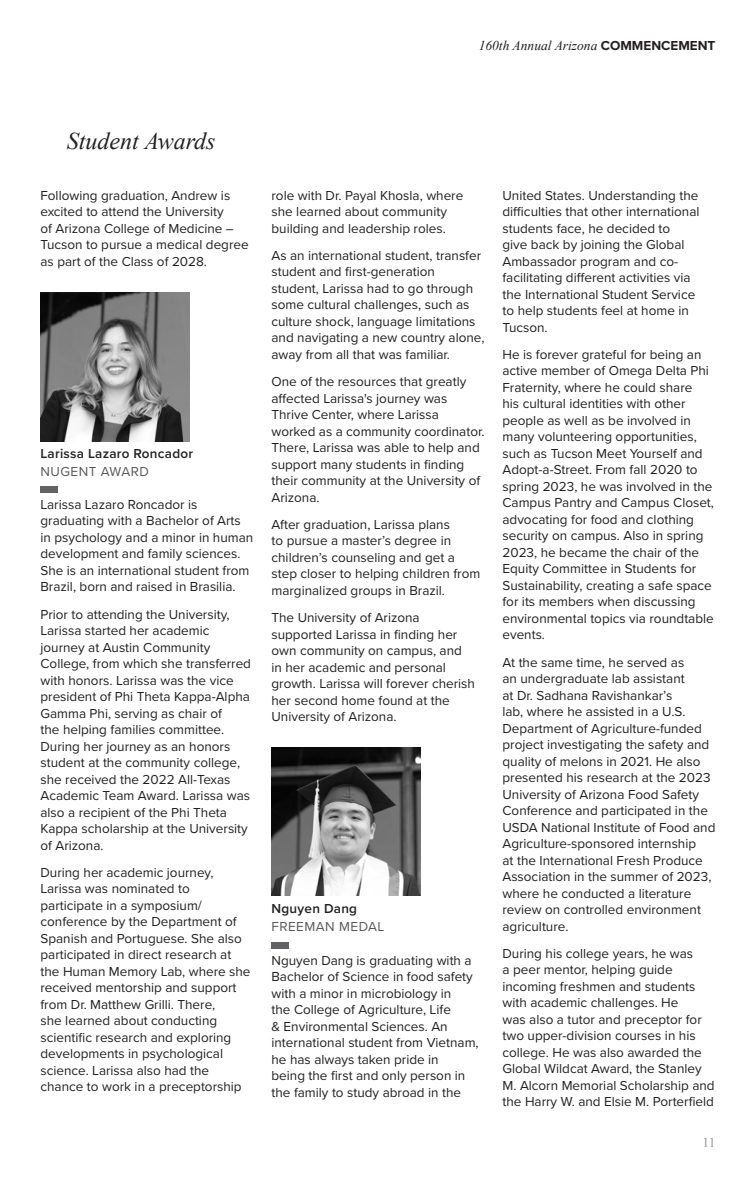
<style>
.page{position:relative;width:756px;height:1188px;background:#fff}
.page>*{position:absolute;margin:0;border:0;box-sizing:border-box;transform-origin:0 0}
.Section_Head{font:italic 24px "Times New Roman";color:#231f20}
.body_milo8_10{font:13.5px/16.5px "Proxima Nova";color:#231f20}
.Honorary_Title_1{font:13.5px/16.5px "Proxima Nova";color:#231f20}
.body_milo8_10-2{font:600 13.5px "Proxima Nova";letter-spacing:.02em;color:#231f20}
.t1{font:italic 13.5px "Times New Roman";color:#231f20}
.Honorary_Title_1-2{font:13.5px "Proxima Nova";letter-spacing:.035em;color:#57585a}
.t2{font:13.5px "Times New Roman";color:#939598}
.s1{font-family:"Proxima Nova";font-weight:700;font-style:normal}
</style>
<div class="page">
<div style="left:40px;top:486px;width:18px;height:6px;background:#636366"></div>
<div style="left:272px;top:942px;width:17px;height:6px;background:#636366"></div>
<img style="left:41px;top:293px;width:148px;height:148px">
<img style="left:271px;top:747px;width:149px;height:149px">
<p class="t1" style="left:479px;top:37px;width:238px">160th Annual Arizona <span class="s1">COMMENCEMENT</span></p>
<p class="Section_Head" style="left:67px;top:124px;width:150px">Student Awards</p>
<p class="body_milo8_10" style="left:40px;top:186px;width:210px">Following graduation, Andrew is excited to attend the University<br>of Arizona College of Medicine –<br>Tucson to pursue a medical degree as part of the Class of 2028.</p>
<p class="body_milo8_10-2" style="left:40px;top:443px;width:154px">Larissa Lazaro Roncador</p>
<p class="Honorary_Title_1-2" style="left:40px;top:461px;width:110px">NUGENT AWARD</p>
<p class="Honorary_Title_1" style="left:40px;top:496px;width:214px">Larissa Lazaro Roncador is graduating with a Bachelor of Arts in psychology and a minor in human development and family sciences.<br>She is an international student from Brazil, born and raised in Brasilia.</p>
<p class="body_milo8_10" style="left:40px;top:605px;width:212px">Prior to attending the University,<br>Larissa started her academic journey at Austin Community<br>College, from which she transferred with honors. Larissa was the vice president of Phi Theta Kappa-Alpha<br>Gamma Phi, serving as chair of<br>the helping families committee.<br>During her journey as an honors student at the community college, she received the 2022 All-Texas<br>Academic Team Award. Larissa was also a recipient of the Phi Theta<br>Kappa scholarship at the University of Arizona.</p>
<p class="body_milo8_10" style="left:40px;top:864px;width:212px">During her academic journey,<br>Larissa was nominated to participate in a symposium/ conference by the Department of<br>Spanish and Portuguese. She also participated in direct research at the Human Memory Lab, where she received mentorship and support from Dr. Matthew Grilli. There,<br>she learned about conducting scientific research and exploring developments in psychological science. Larissa also had the chance to work in a preceptorship</p>
<p class="body_milo8_10" style="left:271px;top:186px;width:193px">role with Dr. Payal Khosla, where she learned about community building and leadership roles.</p>
<p class="body_milo8_10" style="left:271px;top:247px;width:215px">As an international student, transfer student and first-generation student, Larissa had to go through some cultural challenges, such as culture shock, language limitations and navigating a new country alone, away from all that was familiar.</p>
<p class="body_milo8_10" style="left:271px;top:373px;width:215px">One of the resources that greatly affected Larissa's journey was<br>Thrive Center, where Larissa worked as a community coordinator.<br>There, Larissa was able to help and support many students in finding their community at the University of<br>Arizona.</p>
<p class="body_milo8_10" style="left:271px;top:516px;width:210px">After graduation, Larissa plans<br>to pursue a master’s degree in children’s counseling and get a step closer to helping children from marginalized groups in Brazil.</p>
<p class="body_milo8_10" style="left:271px;top:609px;width:205px">The University of Arizona supported Larissa in finding her own community on campus, and in her academic and personal growth. Larissa will forever cherish her second home found at the<br>University of Arizona.</p>
<p class="body_milo8_10-2" style="left:271px;top:899px;width:87px">Nguyen Dang</p>
<p class="Honorary_Title_1-2" style="left:271px;top:917px;width:114px">FREEMAN MEDAL</p>
<p class="Honorary_Title_1" style="left:272px;top:951px;width:209px">Nguyen Dang is graduating with a<br>Bachelor of Science in food safety with a minor in microbiology in<br>the College of Agriculture, Life<br>&amp; Environmental Sciences. An international student from Vietnam, he has always taken pride in<br>being the first and only person in the family to study abroad in the</p>
<p class="Honorary_Title_1" style="left:502px;top:186px;width:199px">United States. Understanding the difficulties that other international students face, he decided to<br>give back by joining the Global<br>Ambassador program and co&shy;facilitating different activities via the International Student Service to help students feel at home in<br>Tucson.</p>
<p class="body_milo8_10" style="left:502px;top:346px;width:213px">He is forever grateful for being an active member of Omega Delta Phi<br>Fraternity, where he could share<br>his cultural identities with other people as well as be involved in many volunteering opportunities, such as Tucson Meet Yourself and<br>Adopt-a-Street. From fall 2020 to spring 2023, he was involved in the<br>Campus Pantry and Campus Closet, advocating for food and clothing security on campus. Also in spring<br>2023, he became the chair of the<br>Equity Committee in Students for<br>Sustainability, creating a safe space for its members when discussing environmental topics via roundtable events.</p>
<p class="body_milo8_10" style="left:502px;top:653px;width:215px">At the same time, he served as<br>an undergraduate lab assistant<br>at Dr. Sadhana Ravishankar’s<br>lab, where he assisted in a U.S.<br>Department of Agriculture-funded project investigating the safety and quality of melons in 2021. He also presented his research at the 2023<br>University of Arizona Food Safety<br>Conference and participated in the<br>USDA National Institute of Food and<br>Agriculture-sponsored internship<br>at the International Fresh Produce<br>Association in the summer of 2023, where he conducted a literature review on controlled environment agriculture.</p>
<p class="body_milo8_10" style="left:502px;top:945px;width:214px">During his college years, he was<br>a peer mentor, helping guide incoming freshmen and students with academic challenges. He<br>was also a tutor and preceptor for two upper-division courses in his college. He was also awarded the<br>Global Wildcat Award, the Stanley<br>M. Alcorn Memorial Scholarship and the Harry W. and Elsie M. Porterfield</p>
<p class="t2" style="left:703px;top:1133px;width:15px">11</p>
</div>
